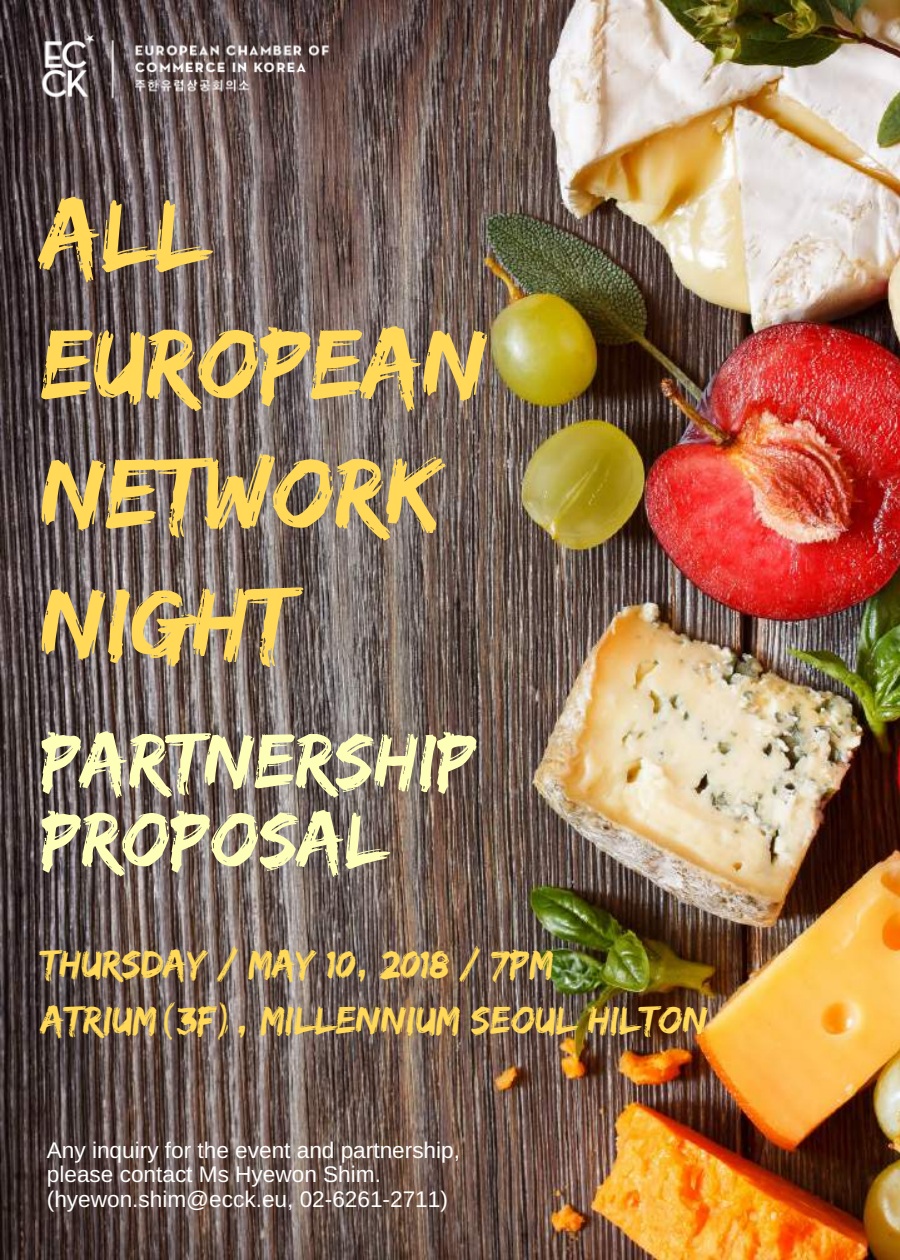
<style>
.page{position:relative;width:900px;height:1260px;background:#fff}
.page>*{position:absolute;margin:0;border:0;box-sizing:border-box;transform-origin:0 0}
.t1{font:103px/129.5px "Edo SZ";color:#ffd957}
.t2{font:80.5px/78.8px "Edo SZ";color:#fdffb8}
.t3{font:40.25px/56.2px "Edo SZ";color:#ffd957}
.t4{font:22.75px/24.5px "Arimo";color:#fff}
</style>
<div class="page">
<img style="left:0;top:0;width:900px;height:1260px">
<img style="left:15px;top:0;width:347px;height:142px">
<h1 class="t1" style="left:41px;top:167px;width:448px">ALL<br>EUROPEAN<br>NETWORK<br>NIGHT</h1>
<h2 class="t2" style="left:41px;top:719px;width:437px">PARTNERSHIP<br>PROPOSAL</h2>
<h3 class="t3" style="left:41px;top:935px;width:668px">THURSDAY / MAY 10, 2018 / 7PM<br>ATRIUM(3F), MILLENNIUM SEOUL HILTON</h3>
<p class="t4" style="left:47px;top:1138px;width:415px">Any inquiry for the event and partnership, please contact Ms Hyewon Shim. (hyewon.shim@ecck.eu, 02-6261-2711)</p>
</div>
